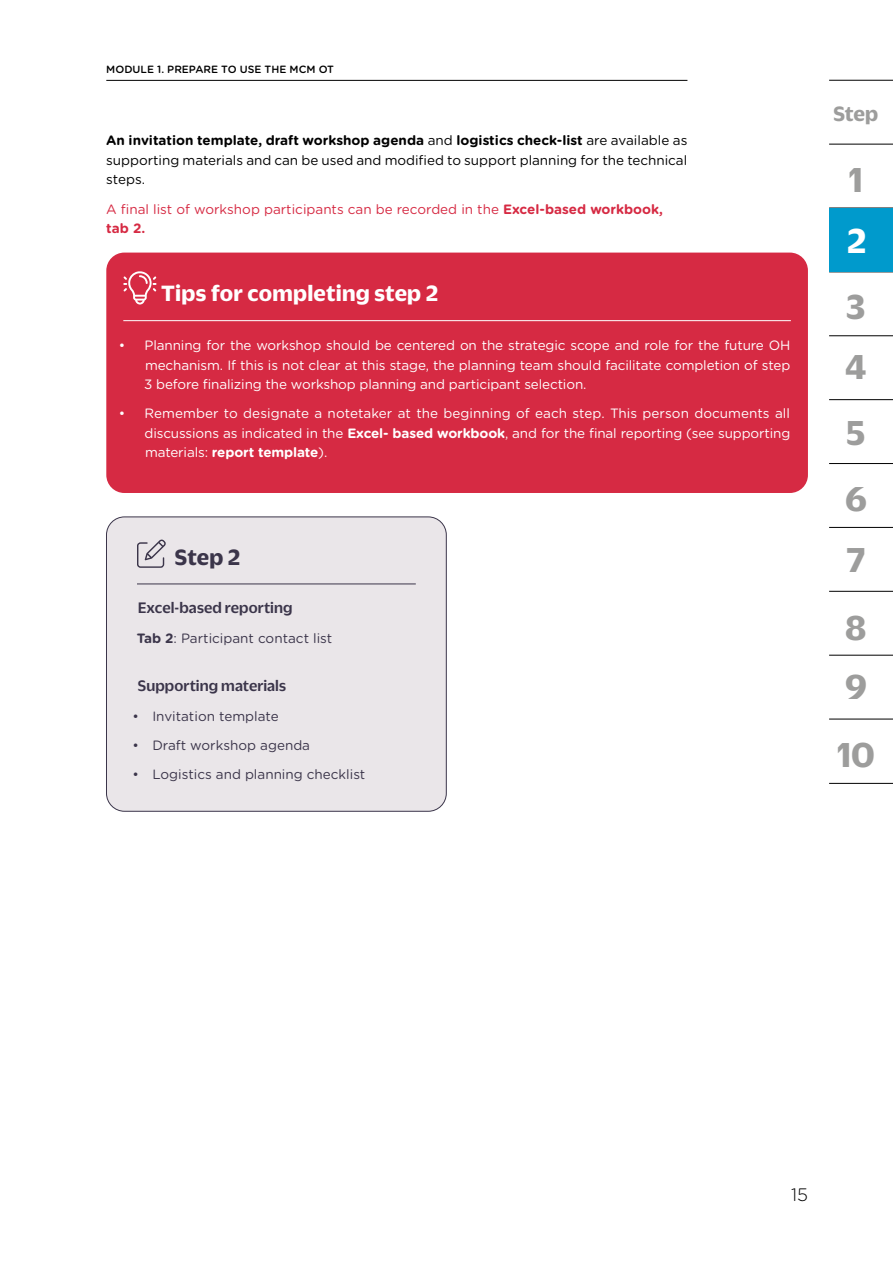
<style>
.page{position:relative;width:893px;height:1263px;background:#fff}
.page>*{position:absolute;margin:0;border:0;box-sizing:border-box;transform-origin:0 0}
.t1{font:700 37.5px/68.2px "Duplicate Sans";color:#9d9d9c}
.TITRES_Petit{font:700 37.5px "Duplicate Sans";color:#fff}
.TITRES_Moyen__Encart{font:700 24px "Duplicate Sans";letter-spacing:.01em;color:#fff}
.TITRES_Moyen__Encart-2{font:700 24px "Duplicate Sans";color:#3b354a}
.t2{font:700 22.5px "Duplicate Sans";color:#9d9d9c}
.t3{font:300 18px "Gotham Rounded";color:#000}
.TITRES_Petit-2{font:500 16.5px "Duplicate Sans";letter-spacing:.005em;color:#3b354a}
.COURANT{font:13.5px/19.5px "Gotham Rounded";letter-spacing:-.01em;color:#fff;text-align:justify}
.COURANT-2{font:13.5px/19.5px "Gotham Rounded";letter-spacing:-.005em;color:#000;text-align:justify}
.COURANT-3{font:13.5px "Gotham Rounded";color:#3b354a}
.TITRES_Petit-3{font:13.5px/19.5px "Gotham Rounded";color:#d62a43}
.t4{font:500 10.5px "Gotham Rounded";color:#000}
.s1{font-weight:700}
</style>
<div class="page">
<hr style="left:106px;top:80px;width:581px;height:1px;background:#000">
<hr style="left:829px;top:144px;width:64px;height:1px;background:#000">
<hr style="left:829px;top:80px;width:64px;height:1px;background:#000">
<hr style="left:829px;top:272px;width:64px;height:1px;background:#000">
<hr style="left:829px;top:527px;width:64px;height:1px;background:#000">
<hr style="left:829px;top:335px;width:64px;height:1px;background:#000">
<hr style="left:829px;top:591px;width:64px;height:1px;background:#000">
<hr style="left:829px;top:463px;width:64px;height:1px;background:#000">
<hr style="left:829px;top:719px;width:64px;height:1px;background:#000">
<hr style="left:829px;top:783px;width:64px;height:1px;background:#000">
<hr style="left:829px;top:399px;width:64px;height:1px;background:#000">
<hr style="left:829px;top:655px;width:64px;height:1px;background:#000">
<div style="left:106px;top:253px;width:702px;height:240px;background:#d62a43;border-radius:18px"></div>
<hr style="left:123px;top:320px;width:668px;height:1px;background:#fff">
<svg style="left:123px;top:271px;width:33px;height:33px"></svg>
<div style="left:106px;top:517px;width:340px;height:294px;background:#eae6e9;border-radius:18px"></div>
<hr style="left:137px;top:584px;width:279px;height:1px;background:#3b354a">
<svg style="left:137px;top:539px;width:29px;height:29px"></svg>
<div style="left:106px;top:517px;width:340px;height:294px;border:1px solid #3b354a;border-radius:18px"></div>
<div style="left:829px;top:208px;width:64px;height:64px;background:#009acc"></div>
<p class="t4" style="left:106px;top:62px;width:84px">MODULE 1. PREPA</p>
<p class="t4" style="left:203px;top:62px;width:70px">RE TO USE THE</p>
<p class="t4" style="left:290px;top:62px;width:46px">MCM OT</p>
<p class="COURANT-2" style="left:106px;top:130px;width:583px"><span class="s1">An invitation template, draft workshop agenda</span> and <span class="s1">logistics check-list</span> are available as supporting materials and can be used and modified to support planning for the technical steps.</p>
<p class="TITRES_Petit-3" style="left:106px;top:198px;width:558px">A final list of workshop participants can be recorded in the <span class="s1">Excel-based workbook, tab 2.</span></p>
<p class="TITRES_Moyen__Encart" style="left:161px;top:277px;width:278px">Tips for completing step 2</p>
<p class="COURANT" style="left:144px;top:335px;width:648px;text-indent:-25px">• Planning for the workshop should be centered on the strategic scope and role for the future OH mechanism. If this is not clear at this stage, the planning team should facilitate completion of step 3 before finalizing the workshop planning and participant selection.</p>
<p class="COURANT" style="left:145px;top:403px;width:647px;text-indent:-26px">• Remember to designate a notetaker at the beginning of each step. This person documents all discussions as indicated in the <span class="s1">Excel- based workbook</span>, and for the final reporting (see supporting materials: <span class="s1">report template</span>).</p>
<p class="TITRES_Moyen__Encart-2" style="left:175px;top:540px;width:67px">Step 2</p>
<p class="TITRES_Petit-2" style="left:138px;top:597px;width:156px">Excel-based reporting</p>
<p class="COURANT-3" style="left:137px;top:629px;width:197px"><span class="s1">Tab 2</span>: Participant contact list</p>
<p class="TITRES_Petit-2" style="left:138px;top:675px;width:150px">Supporting materials</p>
<p class="COURANT-3" style="left:132px;top:707px;width:148px">• Invitation template</p>
<p class="COURANT-3" style="left:132px;top:736px;width:179px">• Draft workshop agenda</p>
<p class="COURANT-3" style="left:132px;top:765px;width:235px">• Logistics and planning checklist</p>
<h3 class="t2" style="left:833px;top:98px;width:46px">Step</h3>
<h1 class="t1" style="left:849px;top:142px;width:16px">1</h1>
<p class="TITRES_Petit" style="left:848px;top:215px;width:20px">2</p>
<h1 class="t1" style="left:846px;top:269px;width:21px">3</h1>
<h1 class="t1" style="left:845px;top:330px;width:23px">4</h1>
<h1 class="t1" style="left:846px;top:396px;width:21px">5</h1>
<h1 class="t1" style="left:845px;top:461px;width:23px">6</h1>
<h1 class="t1" style="left:846px;top:523px;width:20px">7</h1>
<h1 class="t1" style="left:845px;top:591px;width:23px">8</h1>
<h1 class="t1" style="left:837px;top:649px;width:39px">9<br>10</h1>
<h3 class="t3" style="left:791px;top:1182px;width:18px">15</h3>
</div>
